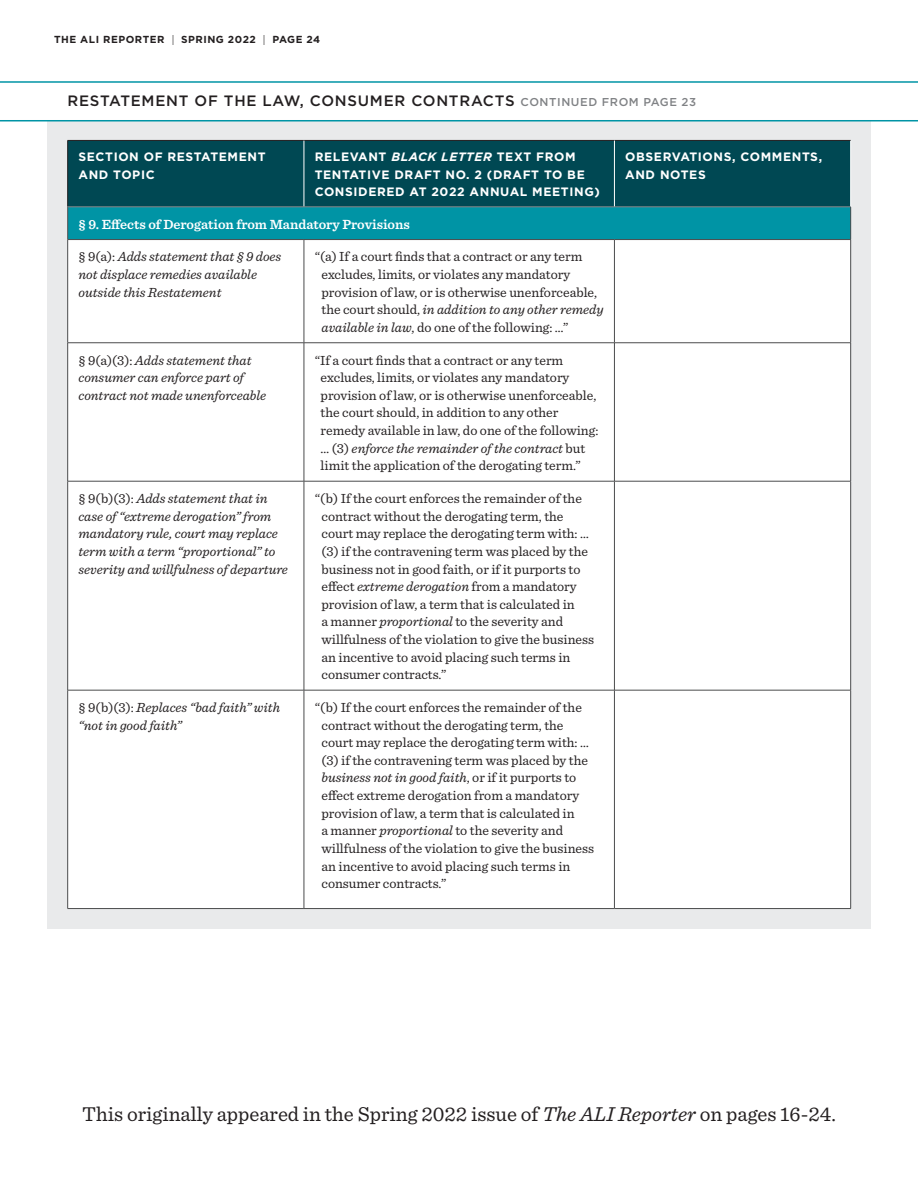
<style>
.page{position:relative;width:918px;height:1188px;background:#fff}
.page>*{position:absolute;margin:0;border:0;box-sizing:border-box;transform-origin:0 0}
.t1{font:21px "Sentinel";color:#231f20}
.t2{font:500 15px "Gotham";letter-spacing:.05em;color:#231f20}
.t3{font:13.8px/17.5px "Sentinel";color:#231f20}
.t4{font:italic 13.8px/17.5px "Sentinel";color:#231f20}
.t5{font:600 13.8px "Sentinel";color:#fff}
.t6{font:700 12.15px/17.5px "Gotham";letter-spacing:.05em;color:#fff}
.t7{font:700 10.2px "Gotham";letter-spacing:.05em;color:#231f20}
.s1{font-size:11.4px;color:#808285}
.s2{font-style:italic}
.s3{font-style:normal}
</style>
<div class="page">
<div style="left:47px;top:120px;width:824px;height:809px;background:#e9eaeb"></div>
<div style="left:68px;top:141px;width:782px;height:66px;background:#004853"></div>
<div style="left:68px;top:207px;width:783px;height:33px;background:#0094a5"></div>
<div style="left:68px;top:240px;width:782px;height:668px;background:#fff"></div>
<hr style="left:68px;top:140px;width:236px;height:1px;background:#231f20">
<hr style="left:67px;top:141px;width:1px;height:66px;background:#231f20">
<hr style="left:304px;top:140px;width:310px;height:1px;background:#231f20">
<hr style="left:614px;top:140px;width:237px;height:1px;background:#231f20">
<hr style="left:304px;top:141px;width:1px;height:66px;background:#fff">
<hr style="left:614px;top:141px;width:1px;height:66px;background:#fff">
<hr style="left:850px;top:141px;width:1px;height:66px;background:#fff">
<hr style="left:68px;top:207px;width:236px;height:1px;background:#808285">
<hr style="left:304px;top:207px;width:310px;height:1px;background:#808285">
<hr style="left:614px;top:207px;width:237px;height:1px;background:#808285">
<hr style="left:67px;top:207px;width:1px;height:32px;background:#4b4c4d">
<hr style="left:850px;top:207px;width:1px;height:32px;background:#4b4c4d">
<hr style="left:68px;top:239px;width:236px;height:1px;background:#4b4c4d">
<hr style="left:67px;top:240px;width:1px;height:103px;background:#4b4c4d">
<hr style="left:304px;top:239px;width:310px;height:1px;background:#4b4c4d">
<hr style="left:304px;top:240px;width:1px;height:103px;background:#4b4c4d">
<hr style="left:614px;top:239px;width:237px;height:1px;background:#4b4c4d">
<hr style="left:614px;top:240px;width:1px;height:103px;background:#4b4c4d">
<hr style="left:850px;top:240px;width:1px;height:103px;background:#4b4c4d">
<hr style="left:68px;top:343px;width:236px;height:1px;background:#4b4c4d">
<hr style="left:67px;top:343px;width:1px;height:138px;background:#4b4c4d">
<hr style="left:304px;top:343px;width:310px;height:1px;background:#4b4c4d">
<hr style="left:304px;top:343px;width:1px;height:138px;background:#4b4c4d">
<hr style="left:614px;top:343px;width:237px;height:1px;background:#4b4c4d">
<hr style="left:614px;top:343px;width:1px;height:138px;background:#4b4c4d">
<hr style="left:850px;top:343px;width:1px;height:138px;background:#4b4c4d">
<hr style="left:68px;top:481px;width:236px;height:1px;background:#4b4c4d">
<hr style="left:67px;top:481px;width:1px;height:209px;background:#4b4c4d">
<hr style="left:304px;top:481px;width:310px;height:1px;background:#4b4c4d">
<hr style="left:304px;top:481px;width:1px;height:209px;background:#4b4c4d">
<hr style="left:614px;top:481px;width:237px;height:1px;background:#4b4c4d">
<hr style="left:614px;top:481px;width:1px;height:209px;background:#4b4c4d">
<hr style="left:850px;top:481px;width:1px;height:209px;background:#4b4c4d">
<hr style="left:68px;top:690px;width:236px;height:1px;background:#4b4c4d">
<hr style="left:67px;top:690px;width:1px;height:218px;background:#4b4c4d">
<hr style="left:304px;top:690px;width:310px;height:1px;background:#4b4c4d">
<hr style="left:304px;top:690px;width:1px;height:218px;background:#4b4c4d">
<hr style="left:614px;top:690px;width:237px;height:1px;background:#4b4c4d">
<hr style="left:614px;top:690px;width:1px;height:218px;background:#4b4c4d">
<hr style="left:850px;top:690px;width:1px;height:218px;background:#4b4c4d">
<hr style="left:68px;top:908px;width:236px;height:1px;background:#4b4c4d">
<hr style="left:304px;top:908px;width:310px;height:1px;background:#4b4c4d">
<hr style="left:614px;top:908px;width:237px;height:1px;background:#4b4c4d">
<hr style="left:0;top:81px;width:918px;height:2px;background:#0094a5">
<hr style="left:0;top:120px;width:918px;height:1px;background:#0094a5">
<svg style="left:172px;top:35px;width:2px;height:10px"></svg>
<p class="t7" style="left:54px;top:33px;width:112px">THE ALI REPORTER</p>
<p class="t7" style="left:181px;top:33px;width:76px">SPRING 2022</p>
<p class="t7" style="left:272px;top:33px;width:49px">PAGE 24</p>
<p class="t2" style="left:68px;top:91px;width:630px">RESTATEMENT OF THE LAW, CONSUMER CONTRACTS <span class="s1">CONTINUED FROM PAGE 23</span></p>
<p class="t6" style="left:78px;top:148px;width:189px">SECTION OF RESTATEMENT<br>AND TOPIC</p>
<p class="t6" style="left:315px;top:148px;width:287px">RELEVANT <span class="s2">BLACK LETTER</span> TEXT FROM<br>TENTATIVE DRAFT NO. 2 (DRAFT TO BE<br>CONSIDERED AT 2022 ANNUAL MEETING)</p>
<p class="t6" style="left:625px;top:148px;width:198px">OBSERVATIONS, COMMENTS,<br>AND NOTES</p>
<p class="t5" style="left:78px;top:213px;width:333px">§ 9. Effects of Derogation from Mandatory Provisions</p>
<p class="t4" style="left:78px;top:247px;width:204px"><span class="s3">§ 9(a):</span> Adds statement that § 9 does not displace remedies available outside this Restatement</p>
<p class="t3" style="left:321px;top:247px;width:284px;text-indent:-7px">“(a) If a court finds that a contract or any term excludes, limits, or violates any mandatory provision of law, or is otherwise unenforceable, the court should, <span class="s2">in addition to any other remedy available in law</span>, do one of the following: …”</p>
<p class="t4" style="left:78px;top:350px;width:189px"><span class="s3">§ 9(a)(3):</span> Adds statement that consumer can enforce part of contract not made unenforceable</p>
<p class="t3" style="left:321px;top:350px;width:279px;text-indent:-6px">“If a court finds that a contract or any term excludes, limits, or violates any mandatory provision of law, or is otherwise unenforceable, the court should, in addition to any other remedy available in law, do one of the following: … (3) <span class="s2">enforce the remainder of the contract</span> but limit the application of the derogating term.”</p>
<p class="t4" style="left:78px;top:489px;width:211px"><span class="s3">§ 9(b)(3):</span> Adds statement that in case of “extreme derogation” from mandatory rule, court may replace term with a term “proportional” to severity and willfulness of departure</p>
<p class="t3" style="left:321px;top:489px;width:274px;text-indent:-7px">“(b) If the court enforces the remainder of the contract without the derogating term, the court may replace the derogating term with: … (3) if the contravening term was placed by the business not in good faith, or if it purports to effect <span class="s2">extreme derogation</span> from a mandatory provision of law, a term that is calculated in<br>a manner <span class="s2">proportional</span> to the severity and willfulness of the violation to give the business an incentive to avoid placing such terms in consumer contracts.”</p>
<p class="t4" style="left:78px;top:698px;width:203px"><span class="s3">§ 9(b)(3):</span> Replaces “bad faith” with “not in good faith”</p>
<p class="t3" style="left:321px;top:698px;width:274px;text-indent:-7px">“(b) If the court enforces the remainder of the contract without the derogating term, the court may replace the derogating term with: … (3) if the contravening term was placed by the <span class="s2">business not in good faith</span>, or if it purports to effect extreme derogation from a mandatory provision of law, a term that is calculated in<br>a manner <span class="s2">proportional</span> to the severity and willfulness of the violation to give the business an incentive to avoid placing such terms in consumer contracts.”</p>
<h1 class="t1" style="left:82px;top:1098px;width:755px">This originally appeared in the Spring 2022 issue of <span class="s2">The ALI Reporter</span> on pages 16-24.</h1>
</div>
